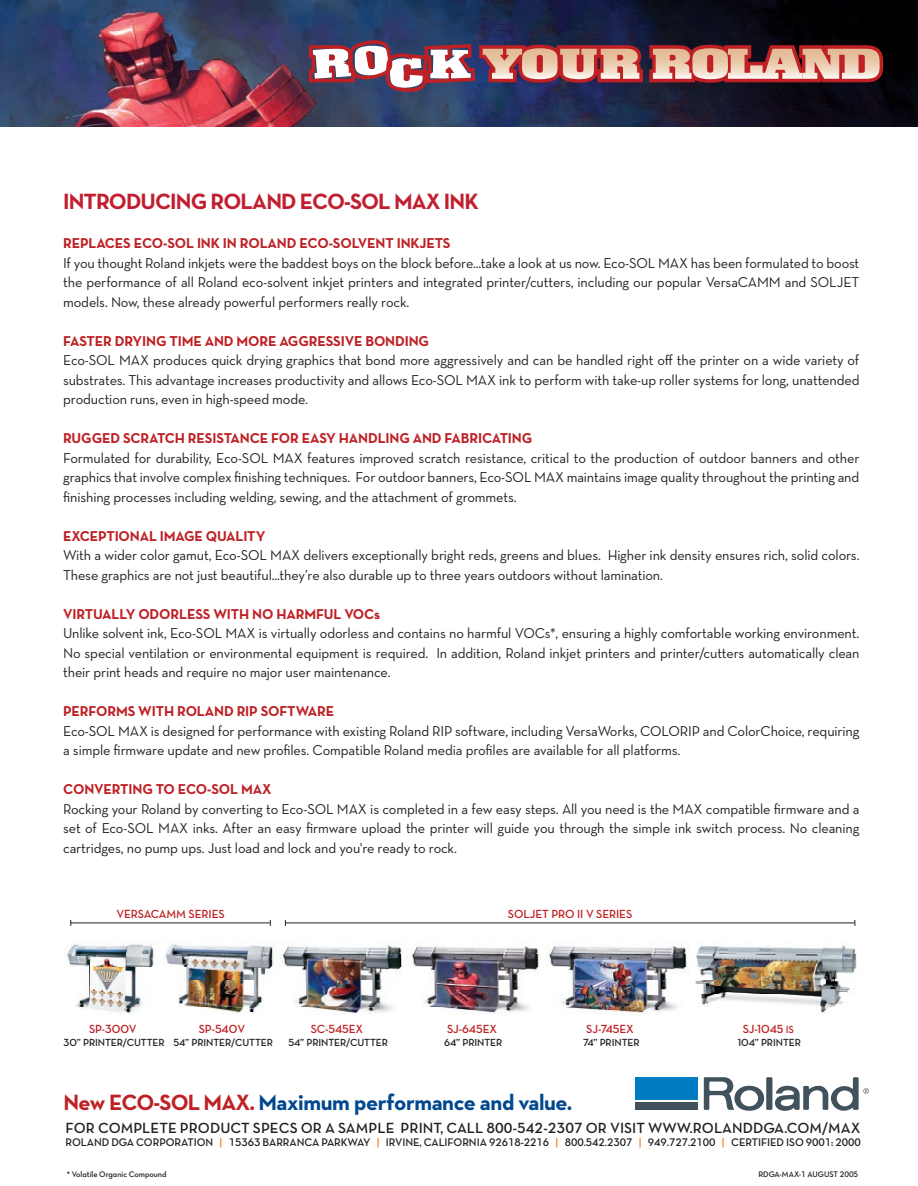
<style>
.page{position:relative;width:918px;height:1186px;background:#fff}
.page>*{position:absolute;margin:0;border:0;box-sizing:border-box;transform-origin:0 0}
.t1{font:700 22.5px "Neutra Text";letter-spacing:-.02em;color:#01488e}
.t2{font:700 22.5px "Neutra Text";letter-spacing:-.04em;color:#c11f30}
.t3{font:15px "Neutra Text TF Demi Alt";letter-spacing:.005em;color:#231f20}
.t4{font:14.55px/19.5px "Neutra Text";letter-spacing:-.01em;color:#231f20;text-align:justify}
.t5{font:700 14.55px "Neutra Text";letter-spacing:-.01em;color:#be2024}
.t6{font:12px "Neutra Text Demi Alt";letter-spacing:-.01em;color:#be2024}
.t7{font:11.25px "Neutra Text TF Demi Alt";letter-spacing:-.005em;color:#231f20}
.t8{font:10.5px "Neutra Text Demi Alt";letter-spacing:-.01em;color:#231f20}
.t9{font:8.25px "Neutra Text TF Demi Alt";letter-spacing:-.005em;color:#231f20}
.s1{font-size:10.5px}
.s2{color:#be2024}
.s3{color:#c11f30}
.s4{color:#f47921}
</style>
<div class="page">
<div style="left:766px;top:1077px;width:6px;height:33px;background:#41525c"></div>
<svg style="left:703px;top:1077px;width:61px;height:34px"></svg>
<div style="left:635px;top:1102px;width:62px;height:8px;background:#41525c"></div>
<div style="left:635px;top:1077px;width:62px;height:22px;background:#007cc2"></div>
<svg style="left:775px;top:1077px;width:94px;height:34px"></svg>
<img style="left:0;top:0;width:918px;height:126px">
<svg style="left:309px;top:40px;width:334px;height:53px"></svg>
<svg style="left:649px;top:45px;width:234px;height:38px;background:#ca8679"></svg>
<img style="left:67px;top:943px;width:790px;height:71px">
<hr style="left:71px;top:922px;width:199px;height:1px;background:#231f20">
<hr style="left:285px;top:922px;width:569px;height:1px;background:#231f20">
<h1 class="t2" style="left:63px;top:187px;width:417px">INTRODUCING ROLAND ECO-SOL MAX INK</h1>
<p class="t5" style="left:63px;top:234px;width:389px">REPLACES ECO-SOL INK IN ROLAND ECO-SOLVENT INKJETS</p>
<p class="t4" style="left:63px;top:253px;width:798px">If you thought Roland inkjets were the baddest boys on the block before...take a look at us now. Eco-SOL MAX has been formulated to boost the performance of all Roland eco-solvent inkjet printers and integrated printer/cutters, including our popular VersaCAMM and SOLJET models. Now, these already powerful performers really rock.</p>
<p class="t5" style="left:63px;top:332px;width:367px">FASTER DRYING TIME AND MORE AGGRESSIVE BONDING</p>
<p class="t4" style="left:63px;top:350px;width:798px">Eco-SOL MAX produces quick drying graphics that bond more aggressively and can be handled right off the printer on a wide variety of substrates. This advantage increases productivity and allows Eco-SOL MAX ink to perform with take-up roller systems for long, unattended production runs, even in high-speed mode.</p>
<p class="t5" style="left:63px;top:429px;width:470px">RUGGED SCRATCH RESISTANCE FOR EASY HANDLING AND FABRICATING</p>
<p class="t4" style="left:63px;top:448px;width:797px">Formulated for durability, Eco-SOL MAX features improved scratch resistance, critical to the production of outdoor banners and other graphics that involve complex finishing techniques. For outdoor banners, Eco-SOL MAX maintains image quality throughout the printing and finishing processes including welding, sewing, and the attachment of grommets.</p>
<p class="t5" style="left:63px;top:527px;width:204px">EXCEPTIONAL IMAGE QUALITY</p>
<p class="t4" style="left:63px;top:545px;width:798px">With a wider color gamut, Eco-SOL MAX delivers exceptionally bright reds, greens and blues. Higher ink density ensures rich, solid colors.<br>These graphics are not just beautiful...they’re also durable up to three years outdoors without lamination.</p>
<p class="t5" style="left:63px;top:605px;width:318px">VIRTUALLY ODORLESS WITH NO HARMFUL VOCs</p>
<p class="t4" style="left:63px;top:623px;width:798px">Unlike solvent ink, Eco-SOL MAX is virtually odorless and contains no harmful VOCs*, ensuring a highly comfortable working environment.<br>No special ventilation or environmental equipment is required. In addition, Roland inkjet printers and printer/cutters automatically clean their print heads and require no major user maintenance.</p>
<p class="t5" style="left:63px;top:702px;width:272px">PERFORMS WITH ROLAND RIP SOFTWARE</p>
<p class="t4" style="left:63px;top:721px;width:797px">Eco-SOL MAX is designed for performance with existing Roland RIP software, including VersaWorks, COLORIP and ColorChoice, requiring a simple firmware update and new profiles. Compatible Roland media profiles are available for all platforms.</p>
<p class="t5" style="left:63px;top:780px;width:210px">CONVERTING TO ECO-SOL MAX</p>
<p class="t4" style="left:63px;top:799px;width:798px">Rocking your Roland by converting to Eco-SOL MAX is completed in a few easy steps. All you need is the MAX compatible firmware and a set of Eco-SOL MAX inks. After an easy firmware upload the printer will guide you through the simple ink switch process. No cleaning cartridges, no pump ups. Just load and lock and you're ready to rock.</p>
<p class="t6" style="left:116px;top:907px;width:110px">VERSACAMM SERIES</p>
<p class="t6" style="left:508px;top:907px;width:126px">SOLJET PRO II V SERIES</p>
<p class="t6" style="left:89px;top:1022px;width:49px">SP-300V</p>
<p class="t8" style="left:64px;top:1036px;width:102px">30” PRINTER/CUTTER</p>
<p class="t6" style="left:199px;top:1022px;width:48px">SP-540V</p>
<p class="t8" style="left:173px;top:1036px;width:101px">54” PRINTER/CUTTER</p>
<p class="t6" style="left:311px;top:1022px;width:54px">SC-545EX</p>
<p class="t8" style="left:288px;top:1036px;width:101px">54” PRINTER/CUTTER</p>
<p class="t6" style="left:447px;top:1022px;width:52px">SJ-645EX</p>
<p class="t8" style="left:444px;top:1036px;width:60px">64” PRINTER</p>
<p class="t6" style="left:586px;top:1022px;width:49px">SJ-745EX</p>
<p class="t8" style="left:583px;top:1036px;width:58px">74” PRINTER</p>
<p class="t6" style="left:742px;top:1022px;width:53px">SJ-1045 <span class="s1">IS</span></p>
<p class="t8" style="left:738px;top:1036px;width:65px">104” PRINTER</p>
<h1 class="t1" style="left:63px;top:1088px;width:510px"><span class="s2">New ECO-SOL MAX</span><span class="s3">.</span> Maximum performance and value.</h1>
<p class="t7" style="left:66px;top:1136px;width:797px">ROLAND DGA CORPORATION <span class="s4">|</span> 15363 BARRANCA PARKWAY <span class="s4">|</span> IRVINE, CALIFORNIA 92618-2216 <span class="s4">|</span> 800.542.2307 <span class="s4">|</span> 949.727.2100 <span class="s4">|</span> CERTIFIED ISO 9001: 2000</p>
<p class="t9" style="left:758px;top:1169px;width:101px">RDGA-MAX-1 AUGUST 2005</p>
<p class="t3" style="left:66px;top:1118px;width:796px">FOR COMPLETE PRODUCT SPECS OR A SAMPLE PRINT, CALL 800-542-2307 OR VISIT WWW.ROLANDDGA.COM/MAX</p>
<p class="t9" style="left:67px;top:1169px;width:101px">* Volatile Organic Compound</p>
</div>
